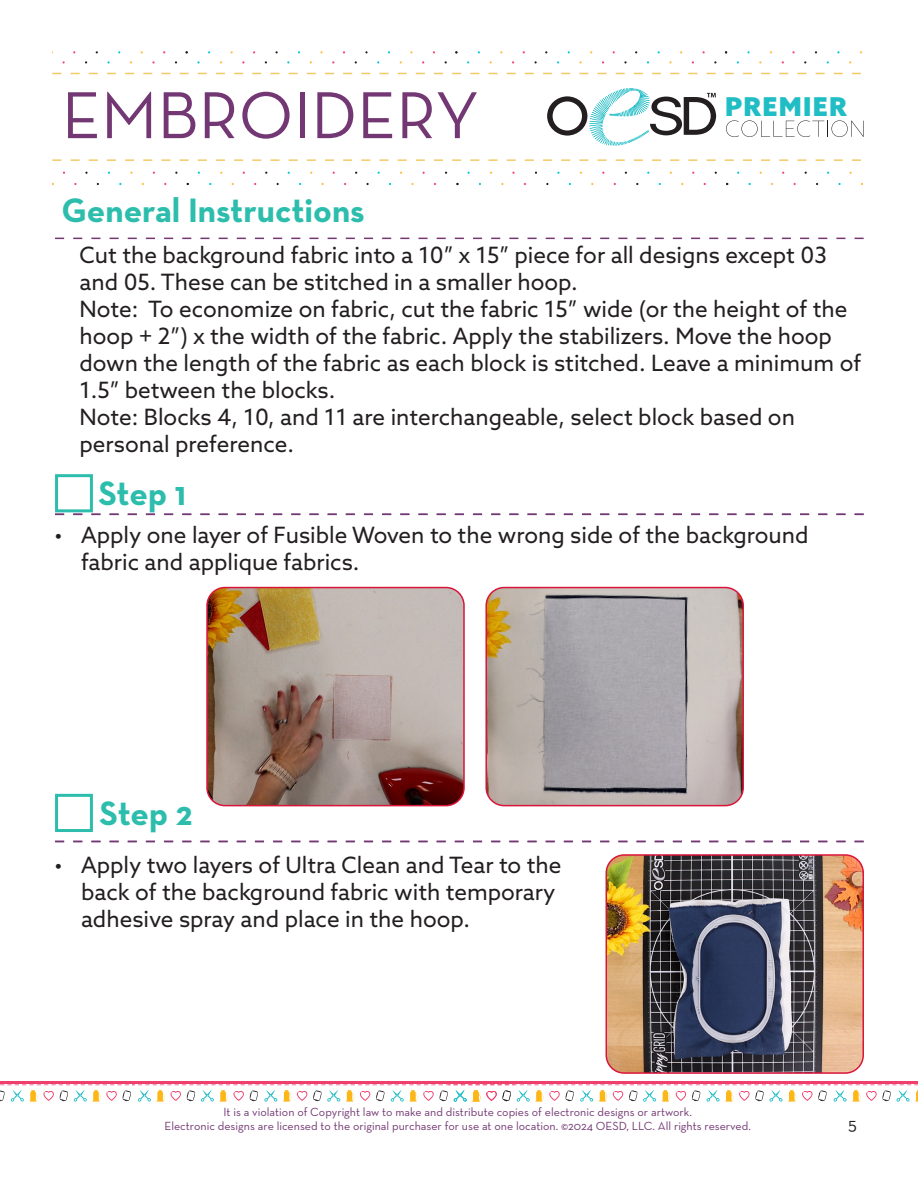
<style>
.page{position:relative;width:918px;height:1188px;background:#fff}
.page>*{position:absolute;margin:0;border:0;box-sizing:border-box;transform-origin:0 0}
.t1{font:67.5px "Neutra Text";color:#733873}
.t2{font:700 34.5px "Neutra Text";color:#2dbdad}
.t3{font:900 25.95px "Azo Sans";letter-spacing:.05em;color:#21bdc5}
.t4{font:22.5px/27px "Azo Sans";color:#231f20}
.t5{font:18px "Neutra Text";color:#231f20}
.t6{font:12px "Neutra Text";color:#733873}
</style>
<div class="page">
<div style="left:55px;top:474px;width:38px;height:38px;border:3px solid #2dbdad"></div>
<div style="left:55px;top:794px;width:38px;height:38px;border:3px solid #2dbdad"></div>
<svg style="left:55px;top:238px;width:809px;height:1px"></svg>
<svg style="left:55px;top:514px;width:809px;height:1px"></svg>
<svg style="left:55px;top:841px;width:809px;height:1px"></svg>
<svg style="left:52px;top:73px;width:809px;height:2px"></svg>
<svg style="left:52px;top:159px;width:809px;height:2px"></svg>
<svg style="left:547px;top:88px;width:170px;height:58px"></svg>
<svg style="left:726px;top:120px;width:138px;height:17px"></svg>
<hr style="left:449px;top:1081px;width:381px;height:2px;background:#ef406d">
<hr style="left:828px;top:1081px;width:90px;height:2px;background:#ef406d">
<svg style="left:825px;top:1084px;width:93px;height:18px"></svg>
<hr style="left:0;top:1081px;width:134px;height:2px;background:#ef406d">
<svg style="left:574px;top:1084px;width:251px;height:18px"></svg>
<hr style="left:133px;top:1081px;width:381px;height:2px;background:#ef406d">
<svg style="left:0;top:1084px;width:502px;height:18px"></svg>
<svg style="left:502px;top:1084px;width:72px;height:18px"></svg>
<img style="left:209px;top:588px;width:255px;height:218px">
<div style="left:206px;top:587px;width:259px;height:219px;border:2px solid #d9153a;border-radius:18px"></div>
<img style="left:488px;top:588px;width:255px;height:218px">
<div style="left:485px;top:587px;width:259px;height:219px;border:2px solid #d9153a;border-radius:18px"></div>
<img style="left:606px;top:855px;width:257px;height:218px">
<div style="left:606px;top:854px;width:258px;height:220px;border:2px solid #d9153a;border-radius:18px"></div>
<p class="t1" style="left:62px;top:74px;width:419px">EMBROIDERY</p>
<p class="t3" style="left:725px;top:89px;width:123px">PREMIER</p>
<p class="t2" style="left:62px;top:188px;width:305px">General Instructions</p>
<p class="t4" style="left:80px;top:242px;width:749px">Cut the background fabric into a 10” x 15” piece for all designs except 03 and 05. These can be stitched in a smaller hoop.</p>
<p class="t4" style="left:80px;top:296px;width:783px">Note: To economize on fabric, cut the fabric 15” wide (or the height of the hoop + 2”) x the width of the fabric. Apply the stabilizers. Move the hoop down the length of the fabric as each block is stitched. Leave a minimum of 1.5” between the blocks.</p>
<p class="t4" style="left:80px;top:404px;width:717px">Note: Blocks 4, 10, and 11 are interchangeable, select block based on personal preference.</p>
<p class="t2" style="left:98px;top:472px;width:89px">Step 1</p>
<p class="t4" style="left:81px;top:521px;width:729px;text-indent:-27px">• Apply one layer of Fusible Woven to the wrong side of the background fabric and applique fabrics.</p>
<p class="t2" style="left:100px;top:791px;width:94px">Step 2</p>
<p class="t4" style="left:81px;top:851px;width:482px;text-indent:-27px">• Apply two layers of Ultra Clean and Tear to the back of the background fabric with temporary adhesive spray and place in the hoop.</p>
<p class="t6" style="left:223px;top:1105px;width:470px">It is a violation of Copyright law to make and distribute copies of electronic designs or artwork.</p>
<p class="t6" style="left:165px;top:1119px;width:588px">Electronic designs are licensed to the original purchaser for use at one location. ©2024 OESD, LLC. All rights reserved.</p>
<p class="t5" style="left:848px;top:1113px;width:10px">5</p>
</div>
